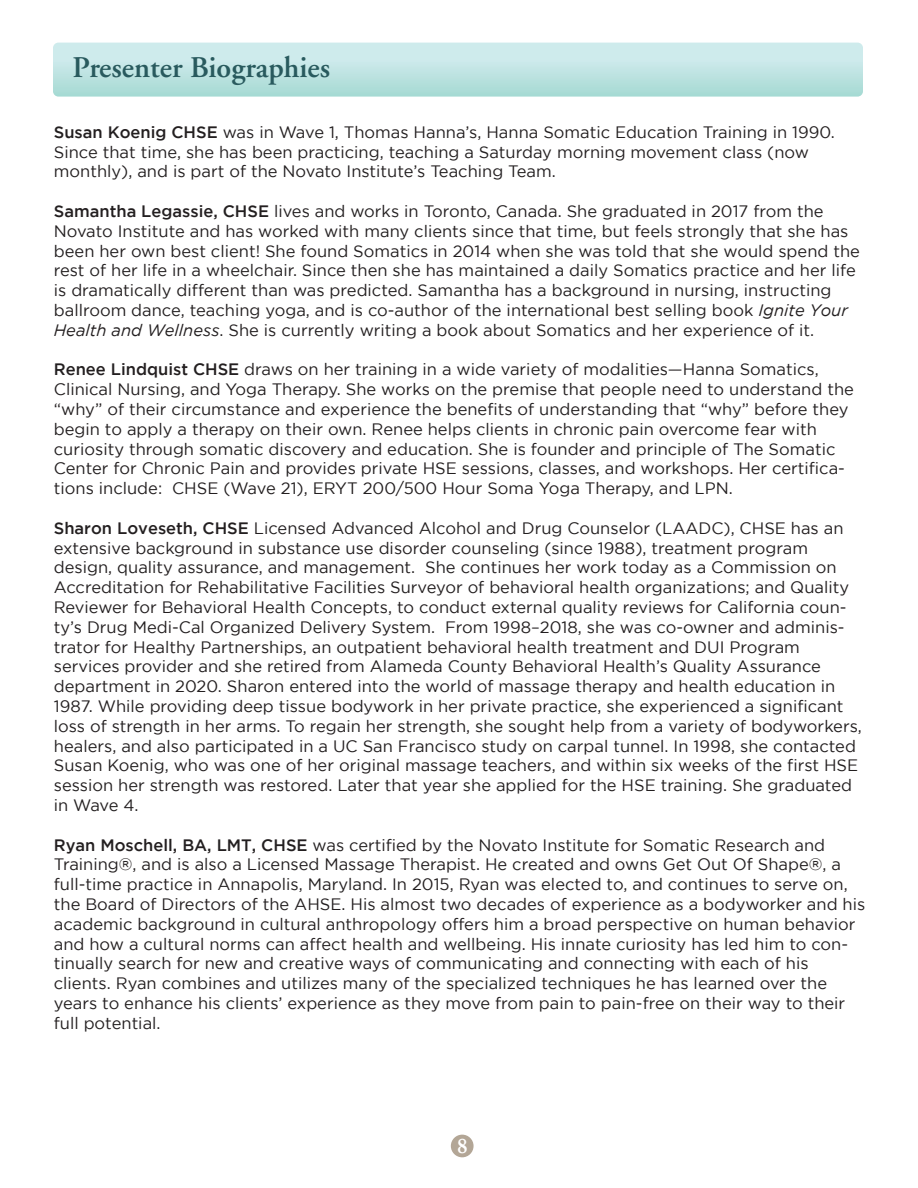
<style>
.page{position:relative;width:918px;height:1188px;background:#fff}
.page>*{position:absolute;margin:0;border:0;box-sizing:border-box;transform-origin:0 0}
.t1{font:600 30px "Adobe Garamond";color:#295a5e}
.t2{font:700 22.35px "Garamond";color:#fff}
.t3{font:16.5px/19.8px "Gotham";color:#231f20}
.s1{font-weight:500}
.s2{font-style:italic}
</style>
<div class="page">
<svg style="left:53px;top:43px;width:810px;height:54px;background:#c0e4e3"></svg>
<div style="left:451px;top:1135px;width:23px;height:22px;background:#b3a696;border-radius:50%"></div>
<h1 class="t1" style="left:73px;top:51px;width:259px">Presenter Biographies</h1>
<p class="t3" style="left:54px;top:122px;width:783px"><span class="s1">Susan Koenig CHSE</span> was in Wave 1, Thomas Hanna’s, Hanna Somatic Education Training in 1990.<br>Since that time, she has been practicing, teaching a Saturday morning movement class (now monthly), and is part of the Novato Institute’s Teaching Team.</p>
<p class="t3" style="left:54px;top:201px;width:808px"><span class="s1">Samantha Legassie, CHSE</span> lives and works in Toronto, Canada. She graduated in 2017 from the Novato Institute and has worked with many clients since that time, but feels strongly that she has been her own best client! She found Somatics in 2014 when she was told that she would spend the rest of her life in a wheelchair. Since then she has maintained a daily Somatics practice and her life is dramatically different than was predicted. Samantha has a background in nursing, instructing ballroom dance, teaching yoga, and is co-author of the international best selling book <span class="s2">Ignite Your Health and Wellness</span>. She is currently writing a book about Somatics and her experience of it.</p>
<p class="t3" style="left:54px;top:359px;width:802px"><span class="s1">Renee Lindquist CHSE</span> draws on her training in a wide variety of modalities—Hanna Somatics, Clinical Nursing, and Yoga Therapy. She works on the premise that people need to understand the “why” of their circumstance and experience the benefits of understanding that “why” before they begin to apply a therapy on their own. Renee helps clients in chronic pain overcome fear with curiosity through somatic discovery and education. She is founder and principle of The Somatic Center for Chronic Pain and provides private HSE sessions, classes, and workshops. Her certifica&shy;tions include: CHSE (Wave 21), ERYT 200/500 Hour Soma Yoga Therapy, and LPN.</p>
<p class="t3" style="left:54px;top:518px;width:810px"><span class="s1">Sharon Loveseth, CHSE</span> Licensed Advanced Alcohol and Drug Counselor (LAADC), CHSE has an extensive background in substance use disorder counseling (since 1988), treatment program design, quality assurance, and management. She continues her work today as a Commission on Accreditation for Rehabilitative Facilities Surveyor of behavioral health organizations; and Quality Reviewer for Behavioral Health Concepts, to conduct external quality reviews for California coun&shy;ty’s Drug Medi-Cal Organized Delivery System. From 1998–2018, she was co-owner and adminis&shy;trator for Healthy Partnerships, an outpatient behavioral health treatment and DUI Program services provider and she retired from Alameda County Behavioral Health’s Quality Assurance department in 2020. Sharon entered into the world of massage therapy and health education in 1987. While providing deep tissue bodywork in her private practice, she experienced a significant loss of strength in her arms. To regain her strength, she sought help from a variety of bodyworkers, healers, and also participated in a UC San Francisco study on carpal tunnel. In 1998, she contacted Susan Koenig, who was one of her original massage teachers, and within six weeks of the first HSE session her strength was restored. Later that year she applied for the HSE training. She graduated in Wave 4.</p>
<p class="t3" style="left:54px;top:835px;width:813px"><span class="s1">Ryan Moschell, BA, LMT, CHSE</span> was certified by the Novato Institute for Somatic Research and Training®, and is also a Licensed Massage Therapist. He created and owns Get Out Of Shape®, a full-time practice in Annapolis, Maryland. In 2015, Ryan was elected to, and continues to serve on, the Board of Directors of the AHSE. His almost two decades of experience as a bodyworker and his academic background in cultural anthropology offers him a broad perspective on human behavior and how a cultural norms can affect health and wellbeing. His innate curiosity has led him to con&shy;tinually search for new and creative ways of communicating and connecting with each of his clients. Ryan combines and utilizes many of the specialized techniques he has learned over the years to enhance his clients’ experience as they move from pain to pain-free on their way to their full potential.</p>
<h2 class="t2" style="left:457px;top:1130px;width:12px">8</h2>
</div>
